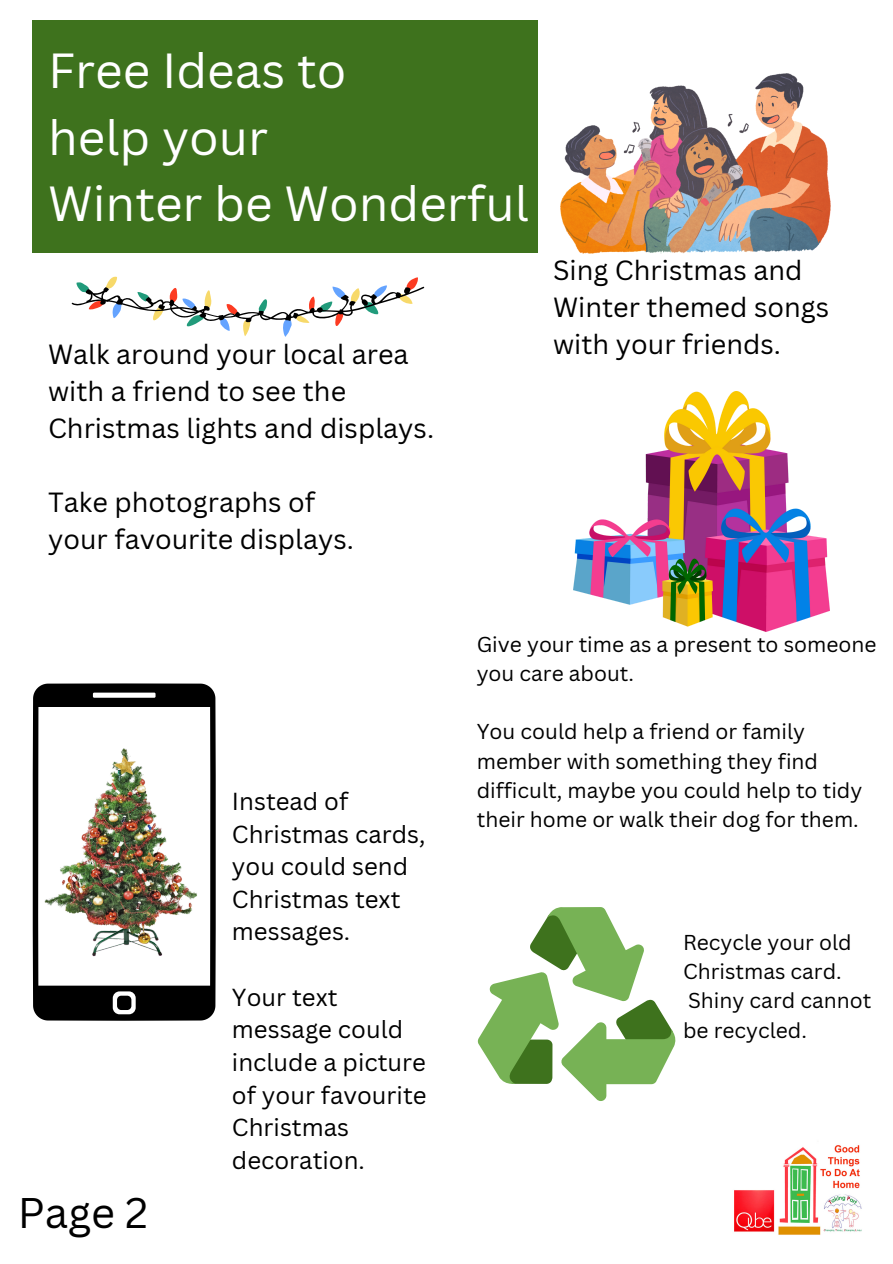
<style>
.page{position:relative;width:893px;height:1264px;background:#fff}
.page>*{position:absolute;margin:0;border:0;box-sizing:border-box;transform-origin:0 0}
.t1{font:48px/66.3px "Canva Sans";color:#fff}
.t2{font:41.7px "Canva Sans";color:#000}
.t3{font:27px/37px "Canva Sans";color:#000}
.t4{font:24px/32.5px "Canva Sans";color:#000}
.t5{font:21px/29.2px "Canva Sans";color:#000}
</style>
<div class="page">
<img style="left:734px;top:1145px;width:128px;height:90px">
<svg style="left:71px;top:276px;width:353px;height:61px"></svg>
<img style="left:560px;top:73px;width:270px;height:180px">
<img style="left:573px;top:391px;width:256px;height:241px">
<svg style="left:33px;top:683px;width:183px;height:337px"></svg>
<img style="left:32px;top:744px;width:184px;height:216px">
<svg style="left:477px;top:907px;width:199px;height:194px"></svg>
<div style="left:33px;top:20px;width:504px;height:232px;background:#3e721d"></div>
<h1 class="t1" style="left:48px;top:37px;width:482px">Free Ideas to<br>help your<br>Winter be Wonderful</h1>
<p class="t3" style="left:48px;top:335px;width:387px">Walk around your local area with a friend to see the<br>Christmas lights and displays.</p>
<p class="t3" style="left:48px;top:483px;width:307px">Take photographs of your favourite displays.</p>
<p class="t3" style="left:553px;top:251px;width:278px">Sing Christmas and<br>Winter themed songs with your friends.</p>
<h2 class="t2" style="left:18px;top:1183px;width:132px">Page 2</h2>
<p class="t4" style="left:232px;top:784px;width:195px">Instead of<br>Christmas cards, you could send<br>Christmas text messages.</p>
<p class="t4" style="left:232px;top:980px;width:196px">Your text message could include a picture of your favourite<br>Christmas decoration.</p>
<p class="t5" style="left:476px;top:628px;width:401px">Give your time as a present to someone you care about.</p>
<p class="t5" style="left:476px;top:716px;width:387px">You could help a friend or family member with something they find difficult, maybe you could help to tidy their home or walk their dog for them.</p>
<p class="t5" style="left:683px;top:927px;width:190px">Recycle your old<br>Christmas card.<br>Shiny card cannot be recycled.</p>
</div>
